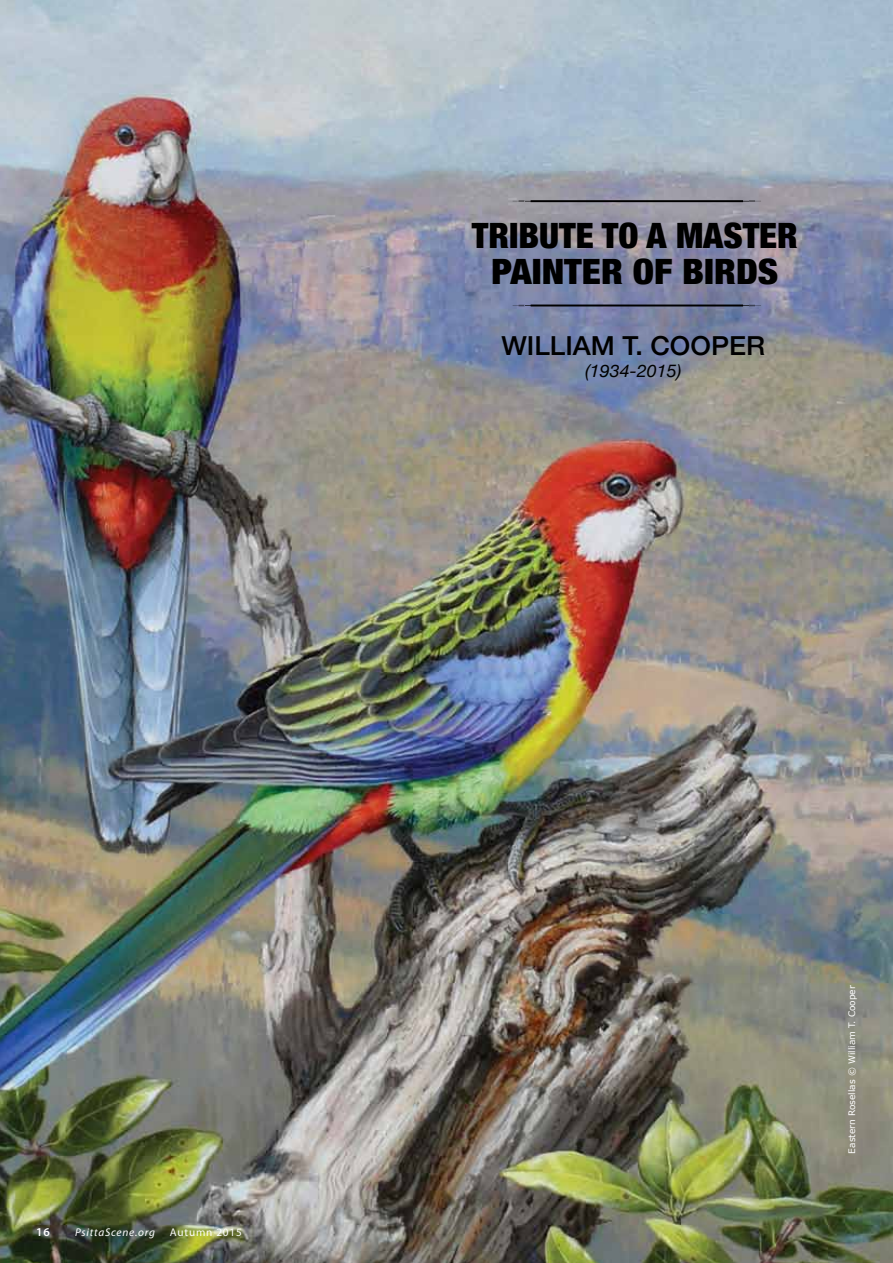
<style>
.page{position:relative;width:893px;height:1263px;background:#fff}
.page>*{position:absolute;margin:0;border:0;box-sizing:border-box;transform-origin:0 0}
.t1{font:900 condensed 34.95px/36px "Helvetica Neue";color:#000}
.t2{font:900 condensed 34.95px "Helvetica Neue";color:#000;scale:1.09 1}
.t3{font:500 26.25px "Helvetica Neue";color:#000}
.t4{font:italic 17.4px "Helvetica Neue";color:#000}
.t5{font:600 12px "Myriad Pro";color:#fff}
.t6{font:italic 11.25px "Myriad Pro";letter-spacing:.07em;color:#fff}
.t7{font:11.25px "Myriad Pro";letter-spacing:.07em;color:#fff}
.t8{font:9px "Verdana";color:#fff}
</style>
<div class="page">
<img style="left:0;top:0;width:893px;height:1263px">
<svg style="left:513px;top:200px;width:248px;height:2px"></svg>
<svg style="left:513px;top:305px;width:248px;height:1px"></svg>
<h1 class="t1" style="left:491px;top:216px;width:306px;text-indent:-20px">TRI BUTE TO A MASTER<br>PAINT</h1>
<h1 class="t2" style="left:582px;top:243px;width:130px">ER OF BIRDS</h1>
<h2 class="t3" style="left:501px;top:324px;width:265px">WILLIAM T. COOPER</h2>
<h3 class="t4" style="left:585px;top:358px;width:98px">(1934-2015)</h3>
<h3 class="t5" style="left:36px;top:1224px;width:15px">16</h3>
<p class="t6" style="left:75px;top:1225px;width:81px">PsittaScene.org</p>
<p class="t7" style="left:170px;top:1225px;width:73px">Autumn 2015</p>
<p class="t8" style="left:846px;top:1153px;width:170px;rotate:-90deg">Eastern Rosellas © William T. Cooper</p>
</div>
